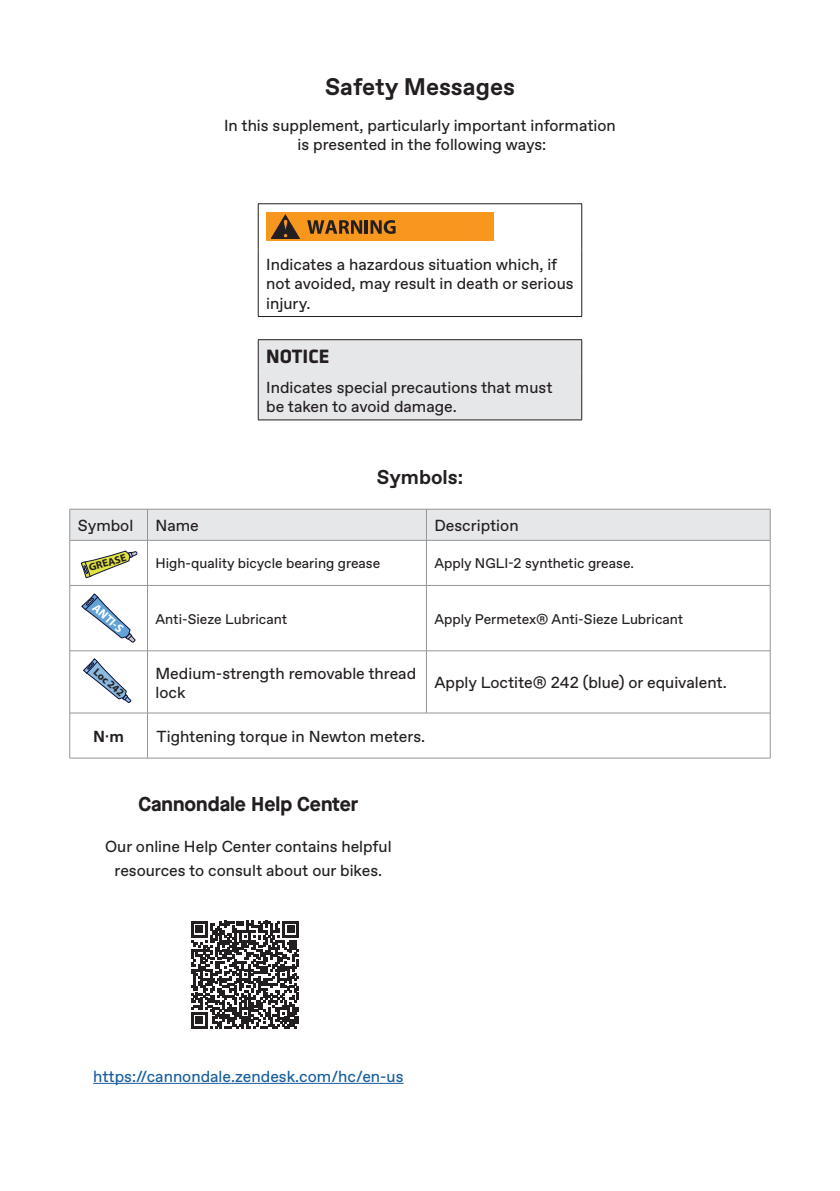
<style>
.page{position:relative;width:840px;height:1191px;background:#fff}
.page>*{position:absolute;margin:0;border:0;box-sizing:border-box;transform-origin:0 0}
.CD_SECTION_SUB2{font:700 24px "Favorit";color:#231f20}
.CHARGE_-_HEAD_EE{font:700 20px "Maison Neue";color:#231f20}
.CD_SECTION_SUB2-2{font:700 20px "Favorit";color:#231f20}
._00_SIGNAL_WORD{font:700 20px "Klavika Basic";color:#231f20}
.CD_TEXT{font:16px/19.2px "Favorit";color:#231f20}
.CHARGE_-_TEXT_A_-_BO{font:16px/24px "Favorit";color:#231f20;text-align:center}
.GT_-_TEXT_A_-_BODY{font:16px/19.2px "Favorit";color:#231f20}
.CHARGE_-_TEXT_A_-_BO-2{font:16px "Favorit";color:#175d9e}
.CHARGE_-_TEXT_A_-_BO-3{font:700 16px "Favorit";color:#231f20}
.CD_TEXT-2{font:14px "Favorit";color:#231f20}
.t1{font:700 12px "Myriad Pro";color:#fff}
.t2{font:700 10.8px "Myriad Pro";color:#231f20}
.t3{font:700 10.6px "Myriad Pro";color:#211e1e;scale:1.04 1}
</style>
<div class="page">
<hr style="left:258px;top:203px;width:323px;height:1px;background:#231f20">
<hr style="left:258px;top:204px;width:1px;height:46px;background:#231f20">
<hr style="left:581px;top:204px;width:1px;height:46px;background:#231f20">
<hr style="left:258px;top:250px;width:1px;height:66px;background:#231f20">
<hr style="left:581px;top:250px;width:1px;height:66px;background:#231f20">
<hr style="left:258px;top:316px;width:323px;height:1px;background:#231f20">
<div style="left:266px;top:212px;width:227px;height:29px;background:#f7971d"></div>
<svg style="left:307px;top:220px;width:55px;height:14px"></svg>
<hr style="left:364px;top:220px;width:3px;height:14px;background:#231f20">
<svg style="left:370px;top:220px;width:25px;height:14px"></svg>
<svg style="left:271px;top:215px;width:28px;height:24px"></svg>
<div style="left:259px;top:340px;width:322px;height:79px;background:#e6e7e9"></div>
<hr style="left:258px;top:339px;width:323px;height:1px;background:#231f20">
<hr style="left:258px;top:340px;width:1px;height:32px;background:#231f20">
<hr style="left:581px;top:340px;width:1px;height:32px;background:#231f20">
<hr style="left:258px;top:372px;width:1px;height:48px;background:#231f20">
<hr style="left:581px;top:372px;width:1px;height:48px;background:#231f20">
<hr style="left:258px;top:419px;width:323px;height:1px;background:#231f20">
<hr style="left:93px;top:1083px;width:310px;height:1px;background:#175d9e">
<svg style="left:191px;top:920px;width:108px;height:108px"></svg>
<div style="left:70px;top:510px;width:699px;height:30px;background:#e6e7e9"></div>
<hr style="left:70px;top:540px;width:77px;height:1px;background:#939598">
<hr style="left:69px;top:540px;width:1px;height:45px;background:#939598">
<hr style="left:147px;top:540px;width:279px;height:1px;background:#939598">
<hr style="left:147px;top:540px;width:1px;height:45px;background:#939598">
<hr style="left:426px;top:540px;width:344px;height:1px;background:#939598">
<hr style="left:426px;top:540px;width:1px;height:45px;background:#939598">
<hr style="left:769px;top:540px;width:1px;height:45px;background:#939598">
<hr style="left:70px;top:585px;width:77px;height:1px;background:#939598">
<hr style="left:69px;top:585px;width:1px;height:65px;background:#939598">
<hr style="left:147px;top:585px;width:279px;height:1px;background:#939598">
<hr style="left:147px;top:585px;width:1px;height:65px;background:#939598">
<hr style="left:426px;top:585px;width:344px;height:1px;background:#939598">
<hr style="left:426px;top:585px;width:1px;height:65px;background:#939598">
<hr style="left:769px;top:585px;width:1px;height:65px;background:#939598">
<hr style="left:70px;top:650px;width:77px;height:1px;background:#939598">
<hr style="left:69px;top:651px;width:1px;height:62px;background:#939598">
<hr style="left:147px;top:650px;width:279px;height:1px;background:#939598">
<hr style="left:147px;top:651px;width:1px;height:62px;background:#939598">
<hr style="left:426px;top:650px;width:344px;height:1px;background:#939598">
<hr style="left:426px;top:651px;width:1px;height:62px;background:#939598">
<hr style="left:769px;top:651px;width:1px;height:62px;background:#939598">
<hr style="left:70px;top:712px;width:77px;height:1px;background:#939598">
<hr style="left:69px;top:713px;width:1px;height:45px;background:#939598">
<hr style="left:147px;top:712px;width:279px;height:1px;background:#939598">
<hr style="left:147px;top:713px;width:1px;height:45px;background:#939598">
<hr style="left:426px;top:712px;width:344px;height:1px;background:#939598">
<hr style="left:769px;top:713px;width:1px;height:45px;background:#939598">
<hr style="left:70px;top:757px;width:77px;height:1px;background:#939598">
<hr style="left:147px;top:757px;width:279px;height:1px;background:#939598">
<hr style="left:426px;top:757px;width:344px;height:1px;background:#939598">
<hr style="left:70px;top:509px;width:77px;height:1px;background:#939598">
<hr style="left:69px;top:509px;width:1px;height:31px;background:#939598">
<hr style="left:147px;top:509px;width:279px;height:1px;background:#939598">
<hr style="left:147px;top:509px;width:1px;height:31px;background:#939598">
<hr style="left:426px;top:509px;width:344px;height:1px;background:#939598">
<hr style="left:426px;top:509px;width:1px;height:31px;background:#939598">
<hr style="left:769px;top:509px;width:1px;height:31px;background:#939598">
<svg style="left:80px;top:550px;width:57px;height:28px"></svg>
<svg style="left:81px;top:593px;width:54px;height:49px"></svg>
<svg style="left:83px;top:658px;width:48px;height:45px"></svg>
<p class="CD_SECTION_SUB2" style="left:325px;top:70px;width:191px">Safety Messages</p>
<p class="CD_TEXT" style="left:224px;top:116px;width:393px;text-align:center">In this supplement, particularly important information is presented in the following ways:</p>
<p class="CD_TEXT" style="left:266px;top:255px;width:309px">Indicates a hazardous situation which, if not avoided, may result in death or serious injury.</p>
<p class="_00_SIGNAL_WORD" style="left:266px;top:342px;width:65px">NOTICE</p>
<p class="CD_TEXT" style="left:266px;top:377px;width:287px">Indicates special precautions that must be taken to avoid damage.</p>
<p class="CD_SECTION_SUB2-2" style="left:376px;top:464px;width:88px">Symbols:</p>
<p class="GT_-_TEXT_A_-_BODY" style="left:78px;top:515px;width:57px">Symbol</p>
<p class="GT_-_TEXT_A_-_BODY" style="left:155px;top:515px;width:45px">Name</p>
<p class="GT_-_TEXT_A_-_BODY" style="left:434px;top:515px;width:86px">Description</p>
<p class="t3" style="left:87px;top:560px;width:39px;rotate:-15deg">GREASE</p>
<p class="CD_TEXT-2" style="left:155px;top:554px;width:226px">High-quality bicycle bearing grease</p>
<p class="CD_TEXT-2" style="left:434px;top:554px;width:201px">Apply NGLI-2 synthetic grease.</p>
<p class="t1" style="left:99px;top:600px;width:38px;rotate:41deg">ANTI-S</p>
<p class="CD_TEXT-2" style="left:155px;top:609px;width:133px">Anti-Sieze Lubricant</p>
<p class="CD_TEXT-2" style="left:434px;top:609px;width:250px">Apply Permetex® Anti-Sieze Lubricant</p>
<p class="t2" style="left:100px;top:665px;width:38px;rotate:41deg">Loc 242</p>
<p class="GT_-_TEXT_A_-_BODY" style="left:155px;top:663px;width:262px">Medium-strength removable thread lock</p>
<p class="GT_-_TEXT_A_-_BODY" style="left:434px;top:672px;width:293px">Apply Loctite® 242 (blue) or equivalent.</p>
<p class="CHARGE_-_TEXT_A_-_BO-3" style="left:93px;top:725px;width:32px">N·m</p>
<p class="CHARGE_-_TEXT_A_-_BO" style="left:156px;top:724px;width:270px">Tightening torque in Newton meters.</p>
<p class="CHARGE_-_HEAD_EE" style="left:138px;top:789px;width:221px">Cannondale Help Center</p>
<p class="CHARGE_-_TEXT_A_-_BO" style="left:105px;top:834px;width:288px">Our online Help Center contains helpful resources to consult about our bikes.</p>
<p class="CHARGE_-_TEXT_A_-_BO-2" style="left:93px;top:1065px;width:312px">https://cannondale.zendesk.com/hc/en-us</p>
</div>
